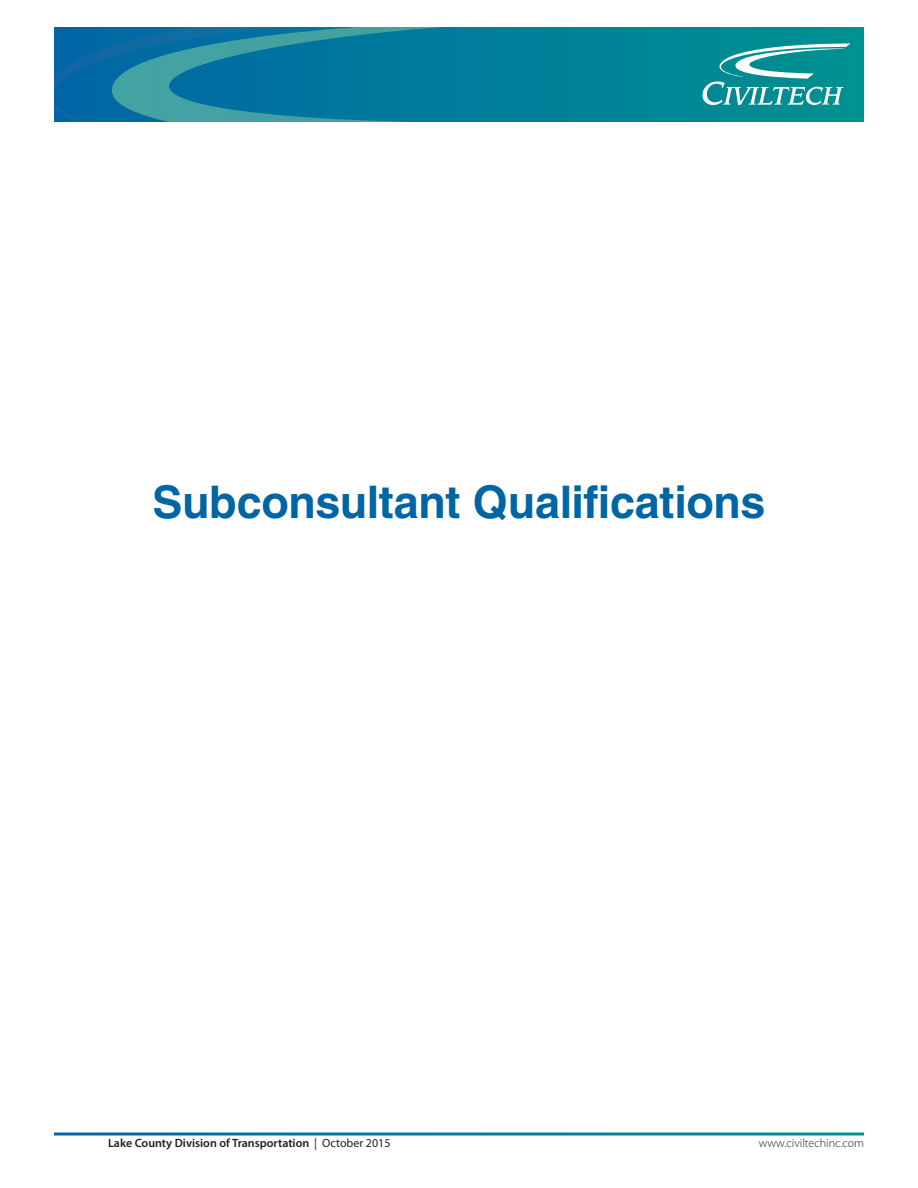
<style>
.page{position:relative;width:918px;height:1188px;background:#fff}
.page>*{position:absolute;margin:0;border:0;box-sizing:border-box;transform-origin:0 0}
.t1{font:700 45px "Helvetica LT Std";letter-spacing:-.01em;color:#0065a4}
.t2{font:600 12px "Myriad Pro";color:#231f20}
.t3{font:300 12px "Myriad Pro";color:#231f20}
.s1{font-weight:400}
</style>
<div class="page">
<div style="left:54px;top:27px;width:810px;height:95px;background:#008498"></div>
<svg style="left:702px;top:43px;width:148px;height:62px"></svg>
<svg style="left:54px;top:27px;width:413px;height:95px;fill:#0075a1"></svg>
<svg style="left:54px;top:1132px;width:810px;height:4px"></svg>
<h1 class="t1" style="left:152px;top:475px;width:615px">Subconsultant Qualifications</h1>
<p class="t2" style="left:108px;top:1135px;width:284px">Lake County Division of Transportation <span class="s1">| October 2015</span></p>
<p class="t3" style="left:759px;top:1136px;width:107px">www.civiltechinc.com</p>
</div>
